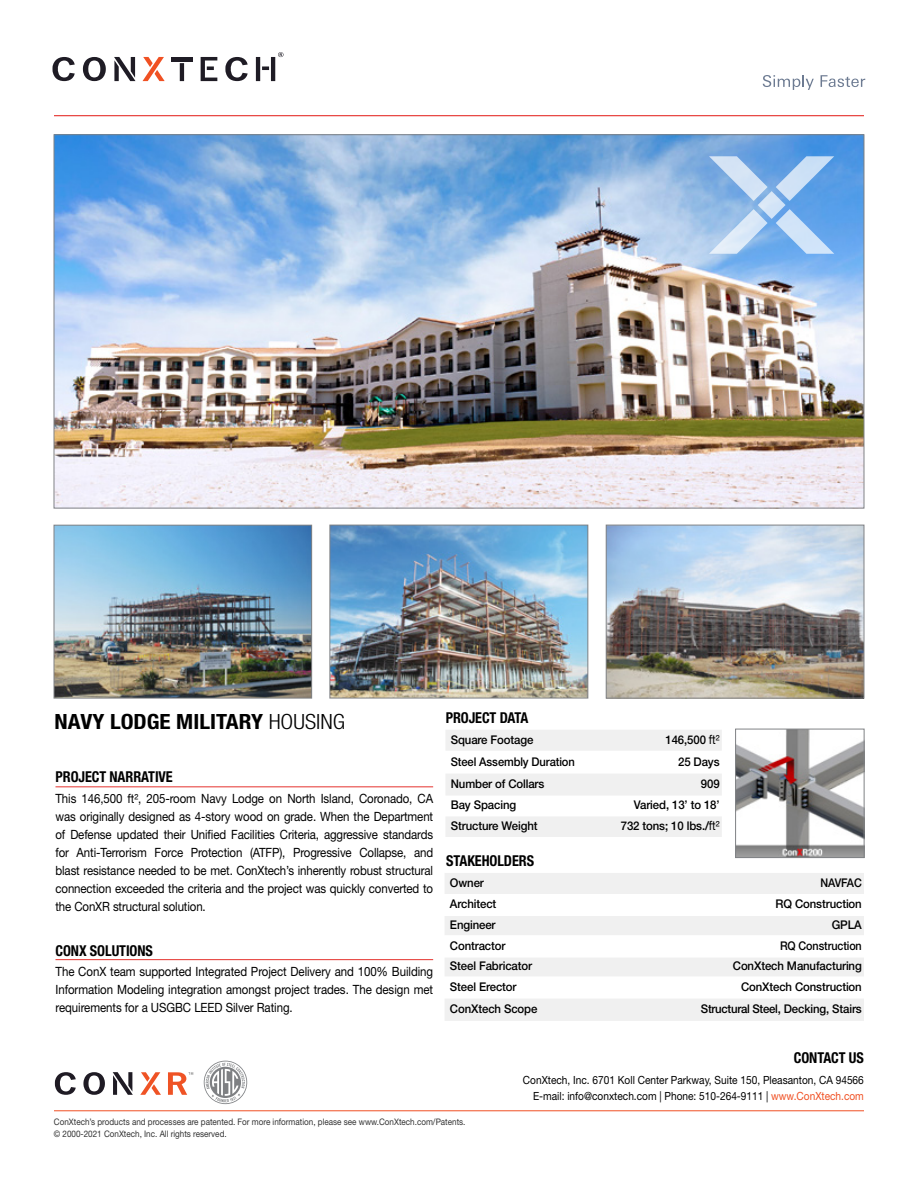
<style>
.page{position:relative;width:918px;height:1188px;background:#fff}
.page>*{position:absolute;margin:0;border:0;box-sizing:border-box;transform-origin:0 0}
.t1{font:700 condensed 21px "Helvetica Neue LT Std";color:#000;scale:1.1 1}
.t2{font:700 condensed 15px "Helvetica Neue LT Std";letter-spacing:-.005em;color:#000;scale:.95 1}
.t3{font:12.75px/18px "Helvetica Neue LT Std";letter-spacing:-.01em;color:#000;text-align:justify;scale:.9 1}
.t4{font:500 12px "Helvetica Neue LT Std";letter-spacing:-.01em;color:#000;scale:.95 1}
.t5{font:500 12px "Helvetica Neue LT Std";letter-spacing:-.01em;color:#000;scale:.93 1}
.t6{font:500 12px "Helvetica Neue LT Std";letter-spacing:-.01em;color:#000;scale:.9 1}
.t7{font:11.25px/16.5px "Helvetica Neue LT Std";color:#000;text-align:right;scale:.9 1}
.t8{font:9px "Helvetica Neue LT Std";color:#323232;scale:.9 1}
.s1{font-weight:300}
.s2{font-weight:400;font-size:12.75px}
.s3{color:#f05023}
</style>
<div class="page">
<hr style="left:54px;top:1110px;width:810px;height:1px;background:#f05023">
<svg style="left:203px;top:1061px;width:45px;height:43px"></svg>
<svg style="left:55px;top:1072px;width:21px;height:23px"></svg>
<svg style="left:83px;top:1072px;width:22px;height:23px"></svg>
<svg style="left:113px;top:1072px;width:20px;height:23px"></svg>
<svg style="left:140px;top:1072px;width:21px;height:23px"></svg>
<svg style="left:168px;top:1072px;width:25px;height:23px"></svg>
<svg style="left:763px;top:75px;width:51px;height:15px"></svg>
<svg style="left:821px;top:75px;width:44px;height:12px"></svg>
<svg style="left:52px;top:57px;width:23px;height:24px"></svg>
<svg style="left:83px;top:57px;width:23px;height:24px"></svg>
<svg style="left:114px;top:57px;width:22px;height:24px"></svg>
<hr style="left:171px;top:57px;width:22px;height:4px;background:#1f1c25">
<svg style="left:225px;top:57px;width:23px;height:24px"></svg>
<svg style="left:143px;top:57px;width:22px;height:24px"></svg>
<hr style="left:180px;top:63px;width:4px;height:18px;background:#1f1c25">
<svg style="left:201px;top:57px;width:16px;height:24px"></svg>
<svg style="left:256px;top:52px;width:28px;height:29px"></svg>
<hr style="left:54px;top:115px;width:810px;height:1px;background:#e5322d">
<img style="left:332px;top:527px;width:254px;height:169px">
<div style="left:330px;top:525px;width:258px;height:173px;border:1px solid #808285"></div>
<img style="left:56px;top:137px;width:806px;height:369px">
<img style="left:56px;top:527px;width:254px;height:169px">
<div style="left:54px;top:525px;width:258px;height:173px;border:1px solid #808285"></div>
<img style="left:608px;top:527px;width:254px;height:169px">
<div style="left:606px;top:525px;width:258px;height:173px;border:1px solid #808285"></div>
<svg style="left:56px;top:787px;width:377px;height:1px"></svg>
<hr style="left:56px;top:786px;width:377px;height:1px;background:#e5322d">
<hr style="left:56px;top:959px;width:377px;height:1px;background:#e5322d">
<svg style="left:445px;top:873px;width:419px;height:148px;fill:#f0f0f0"></svg>
<svg style="left:446px;top:730px;width:276px;height:107px"></svg>
<img style="left:738px;top:731px;width:124px;height:125px">
<div style="left:736px;top:729px;width:128px;height:129px;border:1px solid #808285"></div>
<svg style="left:709px;top:156px;width:125px;height:98px;background:#96bfec"></svg>
<h1 class="t1" style="left:55px;top:709px;width:266px">NAVY LODGE MILITARY <span class="s1">HOUSING</span></h1>
<p class="t2" style="left:56px;top:767px;width:125px">PROJECT NARRATIVE</p>
<p class="t3" style="left:56px;top:789px;width:421px">This 146,500 ft², 205-room Navy Lodge on North Island, Coronado, CA was originally designed as 4-story wood on grade. When the Department of Defense updated their Unified Facilities Criteria, aggressive standards for Anti-Terrorism Force Protection (ATFP), Progressive Collapse, and blast resistance needed to be met. ConXtech’s inherently robust structural connection exceeded the criteria and the project was quickly converted to the ConXR structural solution.</p>
<p class="t2" style="left:56px;top:941px;width:104px">CONX SOLUTIONS</p>
<p class="t3" style="left:56px;top:962px;width:421px">The ConX team supported Integrated Project Delivery and 100% Building Information Modeling integration amongst project trades. The design met requirements for a USGBC LEED Silver Rating.</p>
<p class="t2" style="left:446px;top:709px;width:88px">PROJECT DATA</p>
<p class="t4" style="left:451px;top:732px;width:88px">Square Footage</p>
<p class="t4" style="left:666px;top:732px;width:59px">146,500 <span class="s2">ft²</span></p>
<p class="t5" style="left:451px;top:754px;width:135px">Steel Assembly Duration</p>
<p class="t4" style="left:678px;top:754px;width:45px">25 Days</p>
<p class="t4" style="left:451px;top:777px;width:100px">Number of Collars</p>
<p class="t4" style="left:701px;top:777px;width:21px">909</p>
<p class="t4" style="left:451px;top:798px;width:70px">Bay Spacing</p>
<p class="t4" style="left:634px;top:798px;width:92px">Varied, 13’ to 18’</p>
<p class="t4" style="left:451px;top:819px;width:93px">Structure Weight</p>
<p class="t4" style="left:621px;top:819px;width:106px">732 tons; 10 lbs./<span class="s2">ft²</span></p>
<p class="t2" style="left:446px;top:852px;width:94px">STAKEHOLDERS</p>
<p class="t4" style="left:450px;top:876px;width:37px">Owner</p>
<p class="t6" style="left:821px;top:876px;width:47px">NAVFAC</p>
<p class="t4" style="left:450px;top:897px;width:50px">Architect</p>
<p class="t4" style="left:776px;top:897px;width:92px">RQ Construction</p>
<p class="t4" style="left:450px;top:918px;width:50px">Engineer</p>
<p class="t4" style="left:832px;top:918px;width:33px">GPLA</p>
<p class="t4" style="left:450px;top:938px;width:60px">Contractor</p>
<p class="t6" style="left:780px;top:938px;width:92px">RQ Construction</p>
<p class="t4" style="left:450px;top:959px;width:88px">Steel Fabricator</p>
<p class="t4" style="left:733px;top:959px;width:137px">ConXtech Manufacturing</p>
<p class="t4" style="left:450px;top:980px;width:72px">Steel Erector</p>
<p class="t4" style="left:741px;top:980px;width:129px">ConXtech Construction</p>
<p class="t4" style="left:450px;top:1002px;width:94px">ConXtech Scope</p>
<p class="t4" style="left:701px;top:1002px;width:171px">Structural Steel, Decking, Stairs</p>
<p class="t2" style="left:794px;top:1048px;width:75px">CONTACT US</p>
<p class="t7" style="left:523px;top:1071px;width:380px">ConXtech, Inc. 6701 Koll Center Parkway, Suite 150, Pleasanton, CA 94566<br>E-mail: info@conxtech.com | Phone: 510-264-9111 | <span class="s3">www.ConXtech.com</span></p>
<p class="t8" style="left:54px;top:1116px;width:459px">ConXtech’s products and processes are patented. For more information, please see www.ConXtech.com/Patents.</p>
<p class="t8" style="left:54px;top:1129px;width:194px">© 2000-2021 ConXtech, Inc. All rights reserved.</p>
</div>
